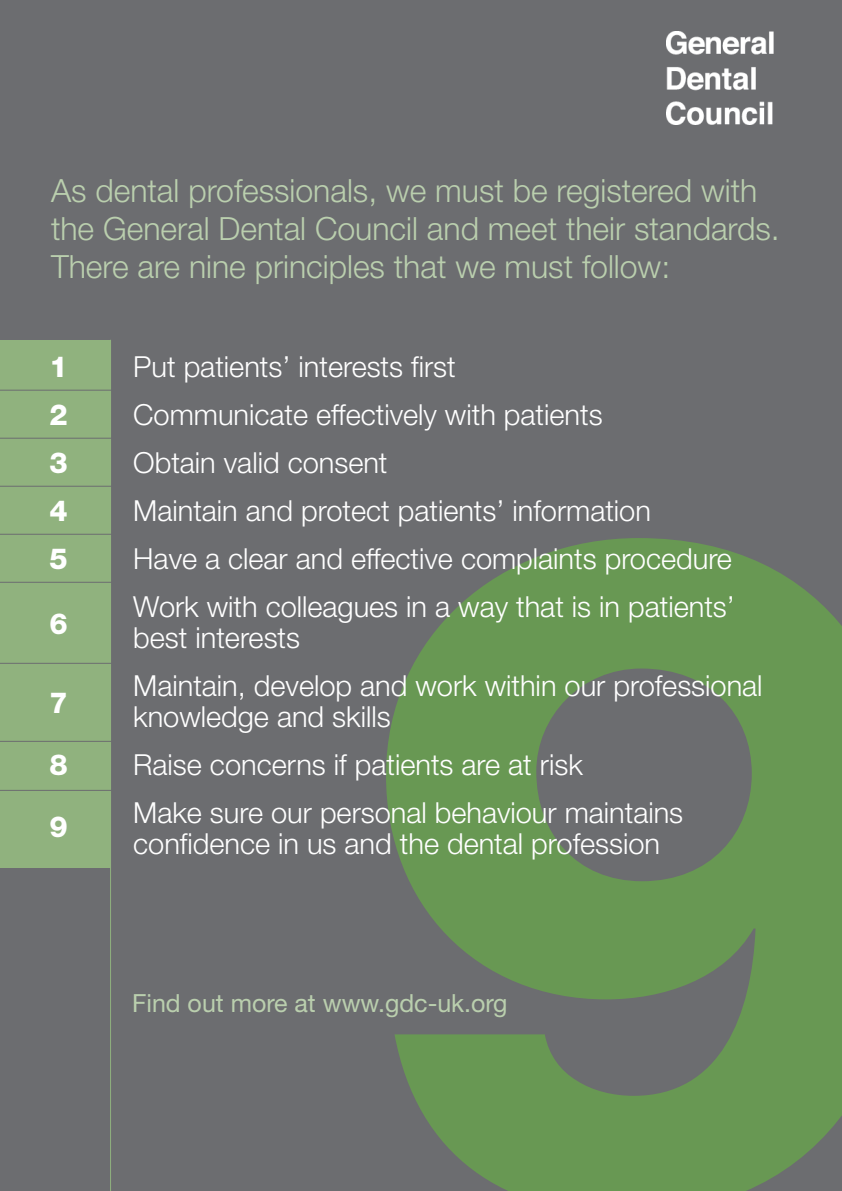
<style>
.page{position:relative;width:842px;height:1191px;background:#6c6d70}
.page>*{position:absolute;margin:0;border:0;box-sizing:border-box;transform-origin:0 0}
.t1{font:300 32px/38px "Helvetica Neue";color:#bacfae}
.t2{font:300 29px/48px "Helvetica Neue";color:#fff}
.t3{font:800 29px/48px "Helvetica Neue";color:#fff;text-align:justify}
.t4{font:25px "Helvetica Neue";color:#bacfae}
</style>
<div class="page">
<svg style="left:386px;top:538px;width:456px;height:653px;fill:#689853"></svg>
<div style="left:0;top:340px;width:111px;height:527px;background:#90b27e"></div>
<hr style="left:110px;top:340px;width:1px;height:851px;background:#90b27e">
<hr style="left:0;top:390px;width:115px;height:1px;background:#6c6d70">
<hr style="left:0;top:438px;width:115px;height:1px;background:#6c6d70">
<hr style="left:0;top:486px;width:115px;height:1px;background:#6c6d70">
<hr style="left:0;top:534px;width:115px;height:1px;background:#6c6d70">
<hr style="left:0;top:582px;width:115px;height:1px;background:#6c6d70">
<hr style="left:0;top:663px;width:115px;height:1px;background:#6c6d70">
<hr style="left:0;top:741px;width:115px;height:1px;background:#6c6d70">
<hr style="left:0;top:790px;width:115px;height:1px;background:#6c6d70">
<img style="left:666px;top:32px;width:108px;height:92px">
<p class="t1" style="left:51px;top:174px;width:730px">As dental professionals, we must be registered with the General Dental Council and meet their standards.<br>There are nine principles that we must follow:</p>
<p class="t3" style="left:49px;top:345px;width:20px">1<br>2<br>3<br>4<br>5</p>
<p class="t3" style="left:49px;top:601px;width:20px">6</p>
<p class="t3" style="left:49px;top:673px;width:20px;line-height:62.1px">7<br>8<br>9</p>
<p class="t2" style="left:133px;top:345px;width:603px">Put patients’ interests first<br>Communicate effectively with patients<br>Obtain valid consent<br>Maintain and protect patients’ information<br>Have a clear and effective complaints procedure Work with colleagues in a way that is in patients’</p>
<p class="t2" style="left:133px;top:616px;width:631px">best interests<br>Maintain, develop and work within our professional</p>
<p class="t2" style="left:133px;top:695px;width:551px">knowledge and skills<br>Raise concerns if patients are at risk<br>Make sure our personal behaviour maintains</p>
<p class="t2" style="left:133px;top:822px;width:528px">confidence in us and the dental profession</p>
<p class="t4" style="left:132px;top:994px;width:377px">Find out more at www.gdc-uk.org</p>
</div>
